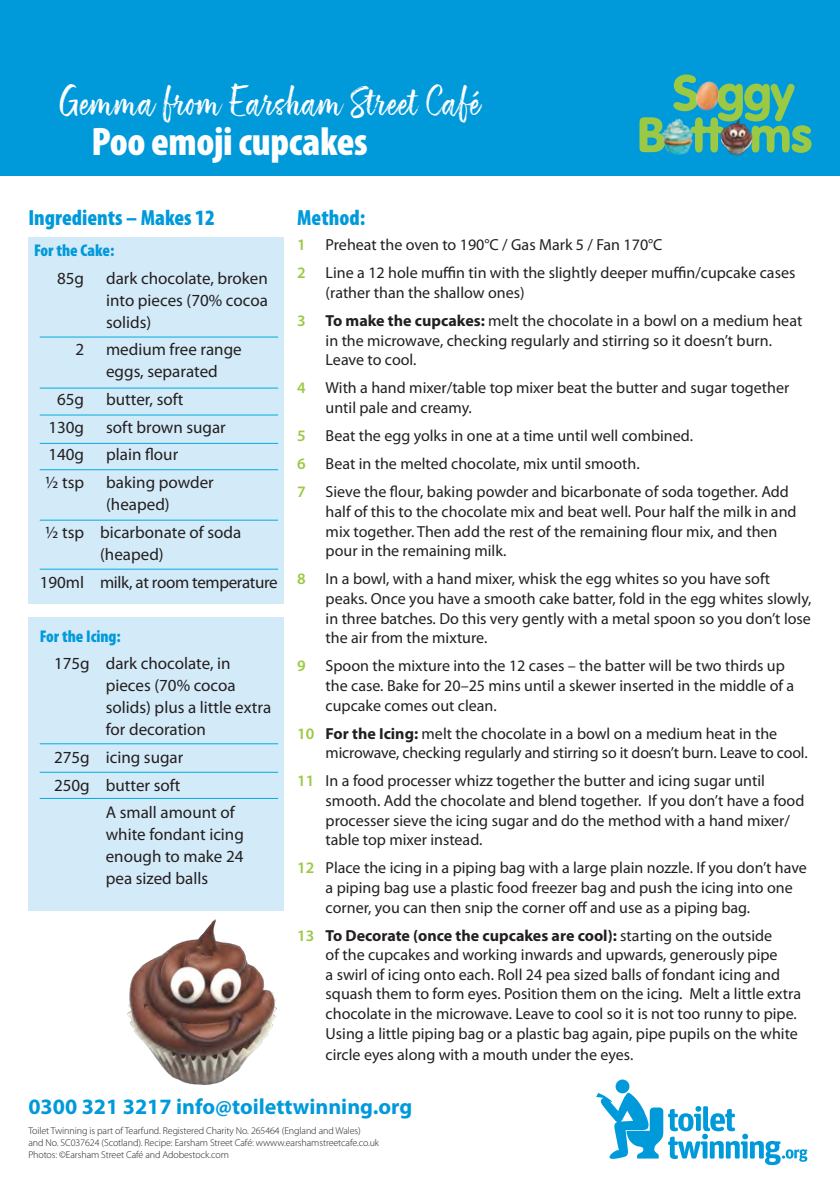
<style>
.page{position:relative;width:840px;height:1191px;background:#fff}
.page>*{position:absolute;margin:0;border:0;box-sizing:border-box;transform-origin:0 0}
.t1{font:900 condensed 40px "Myriad Pro";letter-spacing:-.01em;color:#fff}
.t2{font:36px "ATS Script";color:#fff}
.t3{font:700 22px "Myriad Pro";color:#009ada}
.t4{font:900 condensed 22px "Myriad Pro";color:#009ada}
.t5{font:17px/22px "Myriad Pro";color:#231f20}
.t6{font:17px "Myriad Pro";letter-spacing:-.02em;color:#231f20}
.t7{font:900 condensed 17px "Myriad Pro";color:#009ada}
.t8{font:16px/19.6px "Myriad Pro";color:#231f20}
.t9{font:300 10px/12px "Myriad Pro";letter-spacing:-.01em;color:#231f20}
.s1{font-weight:600;color:#9bc944}
.s2{font-weight:700}
</style>
<div class="page">
<div style="left:0;top:0;width:839px;height:176px;background:#009ada"></div>
<svg style="left:596px;top:1079px;width:210px;height:86px"></svg>
<div style="left:28px;top:238px;width:255px;height:366px;background:#d3eaf8"></div>
<div style="left:28px;top:617px;width:255px;height:294px;background:#d3eaf8"></div>
<hr style="left:40px;top:337px;width:238px;height:1px;background:#03ace2">
<hr style="left:40px;top:743px;width:238px;height:1px;background:#03ace2">
<hr style="left:40px;top:388px;width:238px;height:1px;background:#03ace2">
<hr style="left:40px;top:772px;width:238px;height:1px;background:#03ace2">
<hr style="left:40px;top:798px;width:238px;height:1px;background:#03ace2">
<hr style="left:40px;top:415px;width:238px;height:1px;background:#03ace2">
<hr style="left:40px;top:443px;width:238px;height:1px;background:#03ace2">
<hr style="left:40px;top:469px;width:238px;height:1px;background:#03ace2">
<hr style="left:40px;top:520px;width:238px;height:1px;background:#03ace2">
<hr style="left:40px;top:569px;width:238px;height:1px;background:#03ace2">
<svg style="left:639px;top:74px;width:172px;height:79px"></svg>
<img style="left:690px;top:74px;width:41px;height:47px">
<img style="left:716px;top:115px;width:41px;height:41px">
<img style="left:657px;top:111px;width:43px;height:44px">
<img style="left:127px;top:897px;width:157px;height:188px">
<p class="t2" style="left:57px;top:82px;width:425px">Gemma from Earsham Street Café</p>
<p class="t1" style="left:92px;top:119px;width:277px">Poo emoji cupcakes</p>
<p class="t4" style="left:28px;top:205px;width:188px">Ingredients – Makes 12</p>
<p class="t7" style="left:34px;top:241px;width:82px">For the Cake:</p>
<p class="t5" style="left:57px;top:267px;width:28px">85g</p>
<p class="t5" style="left:106px;top:267px;width:163px;text-align:justify">dark chocolate, broken into pieces (70% cocoa solids)</p>
<p class="t5" style="left:75px;top:338px;width:10px">2</p>
<p class="t5" style="left:106px;top:338px;width:137px">medium free range eggs, separated</p>
<p class="t5" style="left:57px;top:388px;width:28px">65g</p>
<p class="t5" style="left:106px;top:388px;width:79px">butter, soft</p>
<p class="t5" style="left:48px;top:416px;width:37px">130g</p>
<p class="t5" style="left:106px;top:416px;width:121px">soft brown sugar</p>
<p class="t5" style="left:48px;top:443px;width:37px">140g</p>
<p class="t5" style="left:106px;top:443px;width:74px">plain flour</p>
<p class="t5" style="left:45px;top:471px;width:40px">½ tsp</p>
<p class="t5" style="left:106px;top:471px;width:109px">baking powder (heaped)</p>
<p class="t5" style="left:100px;top:521px;width:143px;text-indent:-55px">½ tsp bicarbonate of soda (heaped)</p>
<p class="t6" style="left:40px;top:571px;width:239px">190ml milk, at room temperature</p>
<p class="t7" style="left:40px;top:626px;width:83px">For the Icing:</p>
<p class="t5" style="left:106px;top:652px;width:167px;text-indent:-52px">175g dark chocolate, in pieces (70% cocoa solids) plus a little extra for decoration</p>
<p class="t5" style="left:54px;top:746px;width:131px">275g icing sugar</p>
<p class="t5" style="left:54px;top:773px;width:128px">250g butter soft</p>
<p class="t5" style="left:106px;top:801px;width:139px">A small amount of white fondant icing enough to make 24 pea sized balls</p>
<p class="t4" style="left:297px;top:205px;width:69px">Method:</p>
<p class="t8" style="left:297px;top:235px;width:366px"><span class="s1">1</span> Preheat the oven to 190°C / Gas Mark 5 / Fan 170°C</p>
<p class="t8" style="left:325px;top:263px;width:471px;text-indent:-28px"><span class="s1">2</span> Line a 12 hole muffin tin with the slightly deeper muffin/cupcake cases (rather than the shallow ones)</p>
<p class="t8" style="left:325px;top:311px;width:478px;text-indent:-28px"><span class="s1">3</span> <span class="s2">To make the cupcakes:</span> melt the chocolate in a bowl on a medium heat in the microwave, checking regularly and stirring so it doesn’t burn.<br>Leave to cool.</p>
<p class="t8" style="left:325px;top:378px;width:465px;text-indent:-28px"><span class="s1">4</span> With a hand mixer/table top mixer beat the butter and sugar together until pale and creamy.</p>
<p class="t8" style="left:297px;top:426px;width:397px"><span class="s1">5</span> Beat the egg yolks in one at a time until well combined.</p>
<p class="t8" style="left:297px;top:454px;width:344px"><span class="s1">6</span> Beat in the melted chocolate, mix until smooth.</p>
<p class="t8" style="left:325px;top:482px;width:472px;text-indent:-28px"><span class="s1">7</span> Sieve the flour, baking powder and bicarbonate of soda together. Add half of this to the chocolate mix and beat well. Pour half the milk in and mix together. Then add the rest of the remaining flour mix, and then pour in the remaining milk.</p>
<p class="t8" style="left:325px;top:569px;width:487px;text-indent:-28px"><span class="s1">8</span> In a bowl, with a hand mixer, whisk the egg whites so you have soft peaks. Once you have a smooth cake batter, fold in the egg whites slowly, in three batches. Do this very gently with a metal spoon so you don’t lose the air from the mixture.</p>
<p class="t8" style="left:325px;top:656px;width:470px;text-indent:-28px"><span class="s1">9</span> Spoon the mixture into the 12 cases – the batter will be two thirds up the case. Bake for 20–25 mins until a skewer inserted in the middle of a cupcake comes out clean.</p>
<p class="t8" style="left:325px;top:723px;width:483px;text-indent:-28px"><span class="s1">10</span> <span class="s2">For the Icing:</span> melt the chocolate in a bowl on a medium heat in the microwave, checking regularly and stirring so it doesn’t burn. Leave to cool.</p>
<p class="t8" style="left:325px;top:771px;width:480px;text-indent:-28px"><span class="s1">11</span> In a food processer whizz together the butter and icing sugar until smooth. Add the chocolate and blend together. If you don’t have a food processer sieve the icing sugar and do the method with a hand mixer/ table top mixer instead.</p>
<p class="t8" style="left:325px;top:858px;width:482px;text-indent:-28px"><span class="s1">12</span> Place the icing in a piping bag with a large plain nozzle. If you don’t have a piping bag use a plastic food freezer bag and push the icing into one corner, you can then snip the corner off and use as a piping bag.</p>
<p class="t8" style="left:325px;top:925px;width:476px;text-indent:-28px"><span class="s1">13</span> <span class="s2">To Decorate (once the cupcakes are cool):</span> starting on the outside<br>of the cupcakes and working inwards and upwards, generously pipe<br>a swirl of icing onto each. Roll 24 pea sized balls of fondant icing and squash them to form eyes. Position them on the icing. Melt a little extra chocolate in the microwave. Leave to cool so it is not too runny to pipe.<br>Using a little piping bag or a plastic bag again, pipe pupils on the white circle eyes along with a mouth under the eyes.</p>
<p class="t3" style="left:28px;top:1092px;width:385px">0300 321 3217 info@toilettwinning.org</p>
<p class="t9" style="left:28px;top:1125px;width:334px">Toilet Twinning is part of Tearfund. Registered Charity No. 265464 (England and Wales)</p>
<p class="t9" style="left:28px;top:1137px;width:352px">and No. SC037624 (Scotland). Recipe: Earsham Street Café: wwww.earshamstreetcafe.co.uk<br>Photos: ©Earsham Street Café and Adobestock.com</p>
</div>
